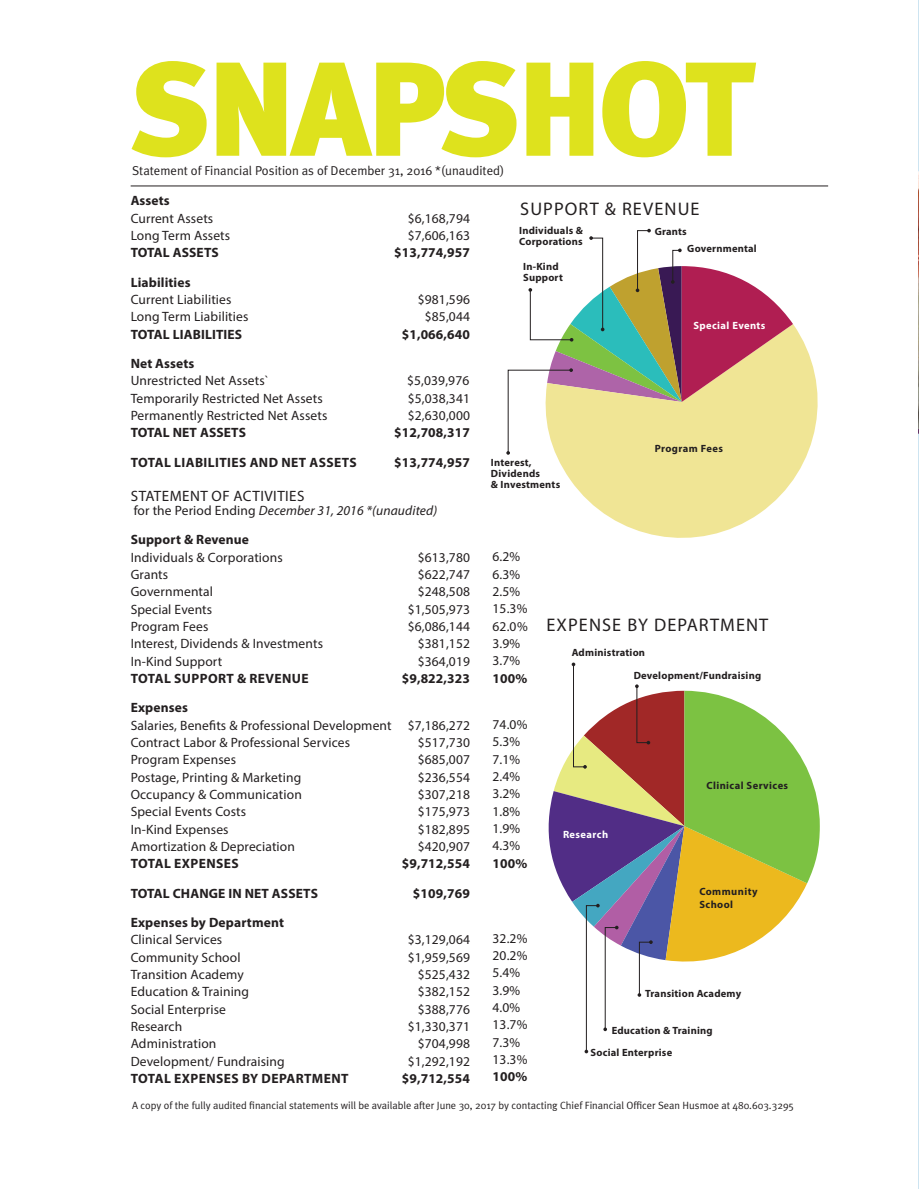
<style>
.page{position:relative;width:919px;height:1189px;background:#fff}
.page>*{position:absolute;margin:0;border:0;box-sizing:border-box;transform-origin:0 0}
.t1{font:900 133.5px "Meta Plus";letter-spacing:-.04em;color:#dee21d}
.t2{font:18.3px "Myriad Pro";letter-spacing:.06em;color:#231f20}
.t3{font:15px "Myriad Pro";letter-spacing:.03em;color:#231f20}
.t4{font:13.5px/17.2px "Myriad Pro";letter-spacing:.01em;color:#231f20}
.t5{font:700 13.5px "Myriad Pro";letter-spacing:.01em;color:#231f20}
.t6{font:700 13.5px "Myriad Pro";letter-spacing:.03em;color:#231f20}
.t7{font:italic 13.5px/29.2px "Myriad Pro";letter-spacing:.01em;color:#231f20}
.t8{font:12.9px "Meta Plus Normal";color:#231f20}
.t9{font:700 10.5px/10.9px "Myriad Pro";letter-spacing:.02em;color:#231f20}
.t10{font:10.5px "Meta Plus Normal";color:#231f20}
.t11{font:700 10.5px/12.8px "Myriad Pro";letter-spacing:.04em;color:#231f20}
.t12{font:700 10.5px "Myriad Pro";letter-spacing:.04em;color:#fff}
.s1{font-style:normal}
.s2{font-weight:700;font-style:normal}
</style>
<div class="page">
<hr style="left:131px;top:186px;width:696px;height:1px;background:#231f20">
<svg style="left:556px;top:324px;width:262px;height:214px;fill:#f0e595"></svg>
<svg style="left:506px;top:229px;width:286px;height:225px"></svg>
<svg style="left:548px;top:662px;width:271px;height:391px"></svg>
<hr style="left:918px;top:0;width:1px;height:1188px;background:#68b0d5">
<img style="left:918px;top:84px;width:1px;height:97px">
<img style="left:918px;top:181px;width:1px;height:248px">
<h1 class="t1" style="left:129px;top:31px;width:627px">SNAPSHOT</h1>
<p class="t8" style="left:132px;top:163px;width:373px">Statement of Financial Position as of December 31, 2016 *(unaudited)</p>
<p class="t5" style="left:131px;top:192px;width:41px">Assets</p>
<p class="t4" style="left:131px;top:209px;width:84px">Current Assets</p>
<p class="t4" style="left:407px;top:209px;width:64px">$6,168,794</p>
<p class="t4" style="left:131px;top:226px;width:101px">Long Term Assets</p>
<p class="t4" style="left:407px;top:226px;width:64px">$7,606,163</p>
<p class="t5" style="left:131px;top:244px;width:89px">TOTAL ASSETS</p>
<p class="t5" style="left:394px;top:244px;width:77px">$13,774,957</p>
<p class="t5" style="left:131px;top:273px;width:61px">Liabilities</p>
<p class="t4" style="left:131px;top:290px;width:102px">Current Liabilities</p>
<p class="t4" style="left:417px;top:290px;width:54px">$981,596</p>
<p class="t4" style="left:131px;top:308px;width:119px">Long Term Liabilities</p>
<p class="t4" style="left:424px;top:308px;width:47px">$85,044</p>
<p class="t5" style="left:131px;top:325px;width:113px">TOTAL LIABILITIES</p>
<p class="t5" style="left:401px;top:325px;width:70px">$1,066,640</p>
<p class="t5" style="left:131px;top:354px;width:65px">Net Assets</p>
<p class="t4" style="left:131px;top:372px;width:140px">Unrestricted Net Assets`</p>
<p class="t4" style="left:407px;top:372px;width:64px">$5,039,976</p>
<p class="t4" style="left:131px;top:389px;width:193px">Temporarily Restricted Net Assets</p>
<p class="t4" style="left:407px;top:389px;width:64px">$5,038,341</p>
<p class="t4" style="left:131px;top:406px;width:198px">Permanently Restricted Net Assets</p>
<p class="t4" style="left:407px;top:406px;width:64px">$2,630,000</p>
<p class="t5" style="left:131px;top:424px;width:117px">TOTAL NET ASSETS</p>
<p class="t5" style="left:394px;top:424px;width:77px">$12,708,317</p>
<p class="t6" style="left:131px;top:453px;width:227px">TOTAL LIABILITIES AND NET ASSETS</p>
<p class="t5" style="left:394px;top:453px;width:77px">$13,774,957</p>
<p class="t3" style="left:131px;top:487px;width:175px">STATEMENT OF ACTIVITIES</p>
<p class="t7" style="left:131px;top:495px;width:308px"><span class="s1">for the Period Ending</span> December 31, 2016 *(unaudited)<br><span class="s2">Support &amp; Revenue</span></p>
<p class="t4" style="left:131px;top:548px;width:153px">Individuals &amp; Corporations</p>
<p class="t4" style="left:417px;top:548px;width:54px">$613,780</p>
<p class="t4" style="left:131px;top:565px;width:39px">Grants</p>
<p class="t4" style="left:417px;top:565px;width:54px">$622,747</p>
<p class="t4" style="left:131px;top:582px;width:84px">Governmental</p>
<p class="t4" style="left:417px;top:582px;width:54px">$248,508</p>
<p class="t4" style="left:131px;top:600px;width:83px">Special Events</p>
<p class="t4" style="left:407px;top:600px;width:64px">$1,505,973</p>
<p class="t4" style="left:131px;top:617px;width:79px">Program Fees</p>
<p class="t4" style="left:407px;top:617px;width:64px">$6,086,144</p>
<p class="t4" style="left:131px;top:634px;width:194px">Interest, Dividends &amp; Investments</p>
<p class="t4" style="left:417px;top:634px;width:54px">$381,152</p>
<p class="t4" style="left:131px;top:652px;width:93px">In-Kind Support</p>
<p class="t4" style="left:417px;top:652px;width:54px">$364,019</p>
<p class="t6" style="left:131px;top:669px;width:179px">TOTAL SUPPORT &amp; REVENUE</p>
<p class="t5" style="left:401px;top:669px;width:70px">$9,822,323</p>
<p class="t5" style="left:131px;top:698px;width:59px">Expenses</p>
<p class="t4" style="left:131px;top:716px;width:340px">Salaries, Benefits &amp; Professional Development $7,186,272<br>Contract Labor &amp; Professional Services</p>
<p class="t4" style="left:417px;top:733px;width:54px">$517,730</p>
<p class="t4" style="left:131px;top:750px;width:107px">Program Expenses</p>
<p class="t4" style="left:417px;top:750px;width:54px">$685,007</p>
<p class="t4" style="left:131px;top:768px;width:172px">Postage, Printing &amp; Marketing</p>
<p class="t4" style="left:417px;top:768px;width:54px">$236,554</p>
<p class="t4" style="left:131px;top:785px;width:173px">Occupancy &amp; Communication</p>
<p class="t4" style="left:417px;top:785px;width:54px">$307,218</p>
<p class="t4" style="left:131px;top:802px;width:117px">Special Events Costs</p>
<p class="t4" style="left:417px;top:802px;width:54px">$175,973</p>
<p class="t4" style="left:131px;top:820px;width:99px">In-Kind Expenses</p>
<p class="t4" style="left:417px;top:820px;width:54px">$182,895</p>
<p class="t4" style="left:131px;top:837px;width:166px">Amortization &amp; Depreciation</p>
<p class="t4" style="left:417px;top:837px;width:54px">$420,907</p>
<p class="t6" style="left:131px;top:854px;width:109px">TOTAL EXPENSES</p>
<p class="t5" style="left:401px;top:854px;width:70px">$9,712,554</p>
<p class="t5" style="left:131px;top:884px;width:189px">TOTAL CHANGE IN NET ASSETS</p>
<p class="t5" style="left:413px;top:884px;width:58px">$109,769</p>
<p class="t5" style="left:131px;top:913px;width:155px">Expenses by Department</p>
<p class="t4" style="left:131px;top:930px;width:93px">Clinical Services</p>
<p class="t4" style="left:407px;top:930px;width:64px">$3,129,064</p>
<p class="t4" style="left:131px;top:948px;width:111px">Community School</p>
<p class="t4" style="left:407px;top:948px;width:64px">$1,959,569</p>
<p class="t4" style="left:131px;top:965px;width:115px">Transition Academy</p>
<p class="t4" style="left:417px;top:965px;width:54px">$525,432</p>
<p class="t4" style="left:131px;top:982px;width:120px">Education &amp; Training</p>
<p class="t4" style="left:417px;top:982px;width:54px">$382,152</p>
<p class="t4" style="left:131px;top:1000px;width:97px">Social Enterprise</p>
<p class="t4" style="left:417px;top:1000px;width:54px">$388,776</p>
<p class="t4" style="left:131px;top:1017px;width:53px">Research</p>
<p class="t4" style="left:407px;top:1017px;width:64px">$1,330,371</p>
<p class="t4" style="left:131px;top:1034px;width:87px">Administration</p>
<p class="t4" style="left:417px;top:1034px;width:54px">$704,998</p>
<p class="t4" style="left:131px;top:1051px;width:155px">Development/ Fundraising</p>
<p class="t4" style="left:407px;top:1051px;width:64px">$1,292,192</p>
<p class="t6" style="left:131px;top:1069px;width:219px">TOTAL EXPENSES BY DEPARTMENT</p>
<p class="t5" style="left:401px;top:1069px;width:70px">$9,712,554</p>
<h2 class="t2" style="left:520px;top:197px;width:181px">SUPPORT &amp; REVENUE</h2>
<p class="t9" style="left:519px;top:225px;width:65px">Individuals &amp;<br>Corporations</p>
<p class="t9" style="left:654px;top:225px;width:34px">Grants</p>
<p class="t9" style="left:687px;top:242px;width:71px">Governmental</p>
<p class="t9" style="left:523px;top:261px;width:41px">In-Kind<br>Support</p>
<p class="t9" style="left:490px;top:456px;width:71px">Interest,<br>Dividends<br>&amp; Investments</p>
<p class="t12" style="left:693px;top:318px;width:74px">Special Events</p>
<p class="t11" style="left:654px;top:442px;width:70px">Program Fees</p>
<p class="t4" style="left:492px;top:548px;width:37px">6.2%<br>6.3%<br>2.5%<br>15.3%<br>62.0%<br>3.9%<br>3.7%</p>
<p class="t5" style="left:492px;top:669px;width:36px">100%</p>
<p class="t4" style="left:492px;top:715px;width:36px">74.0%<br>5.3%<br>7.1%<br>2.4%<br>3.2%<br>1.8%<br>1.9%<br>4.3%</p>
<p class="t5" style="left:492px;top:854px;width:36px">100%</p>
<p class="t4" style="left:492px;top:929px;width:36px">32.2%<br>20.2%<br>5.4%<br>3.9%<br>4.0%<br>13.7%<br>7.3%<br>13.3%</p>
<p class="t5" style="left:492px;top:1067px;width:36px">100%</p>
<h2 class="t2" style="left:546px;top:613px;width:223px">EXPENSE BY DEPARTMENT</h2>
<p class="t9" style="left:571px;top:646px;width:75px">Administration</p>
<p class="t9" style="left:633px;top:669px;width:129px">Development/Fundraising</p>
<p class="t12" style="left:562px;top:827px;width:47px">Research</p>
<p class="t11" style="left:706px;top:778px;width:83px">Clinical Services</p>
<p class="t11" style="left:699px;top:884px;width:60px">Community<br>School</p>
<p class="t9" style="left:644px;top:987px;width:98px">Transition Academy</p>
<p class="t9" style="left:590px;top:1018px;width:123px;line-height:22px;text-indent:21px">Education &amp; Training<br>Social Enterprise</p>
<p class="t10" style="left:132px;top:1098px;width:663px">A copy of the fully audited financial statements will be available after June 30, 2017 by contacting Chief Financial Officer Sean Husmoe at 480.603.3295</p>
</div>
